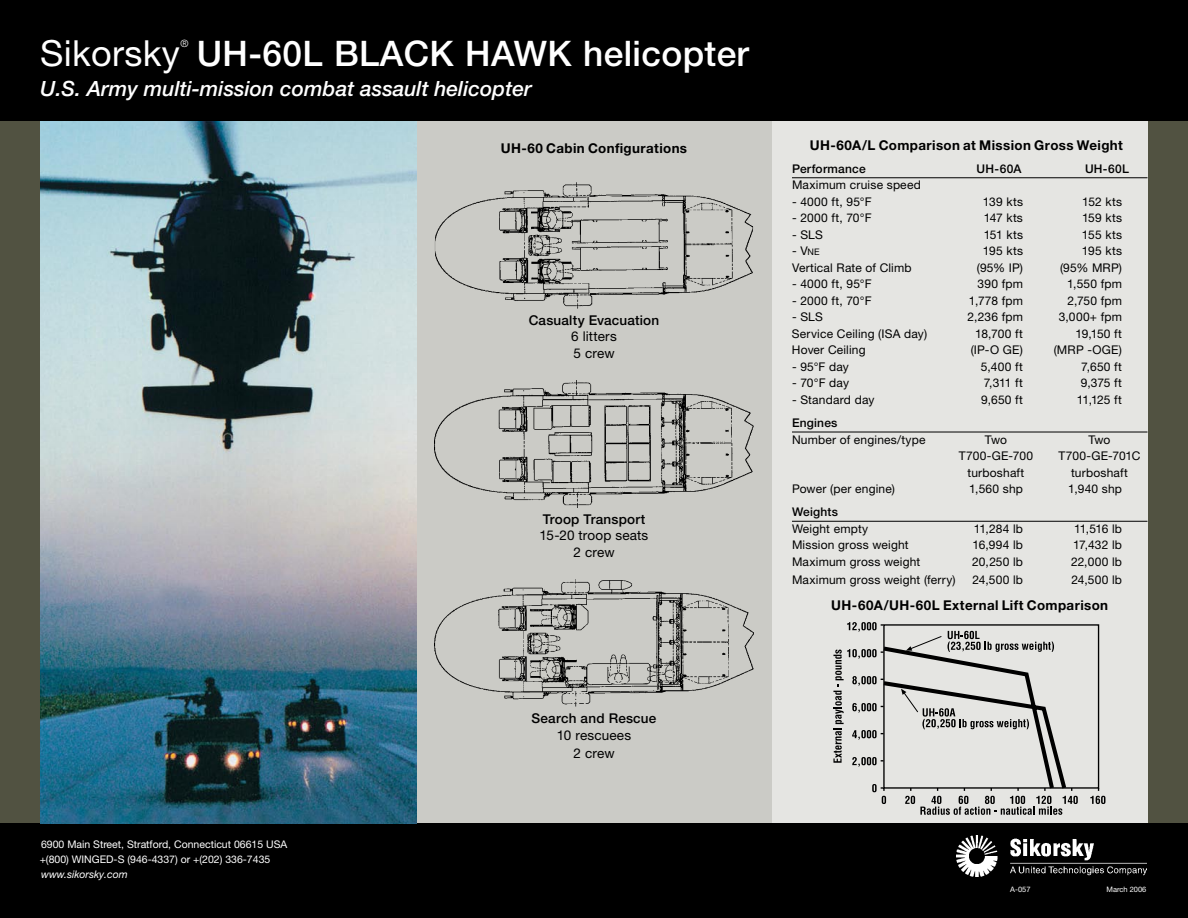
<style>
.page{position:relative;width:1188px;height:918px;background:#000}
.page>*{position:absolute;margin:0;border:0;box-sizing:border-box;transform-origin:0 0}
.t1{font:36px "Helvetica Neue LT Pro";letter-spacing:.01em;color:#fff}
.t2{font:500 35.25px "Helvetica Neue LT Pro";letter-spacing:.01em;color:#fff}
.t3{font:italic 500 21px "Helvetica Neue LT Pro";color:#fff}
.t4{font:700 13.5px "Helvetica Neue LT Pro";letter-spacing:.03em;color:#000}
.t5{font:13.5px/16.2px "Helvetica Neue LT Pro";letter-spacing:.01em;color:#000;text-align:center}
.t6{font:500 13.5px "Helvetica Neue LT Pro";letter-spacing:.015em;color:#000}
.t7{font:12px "Helvetica Neue LT Pro";letter-spacing:.015em;color:#000}
.t8{font:500 12px "Helvetica Neue LT Pro";letter-spacing:.02em;color:#000}
.t9{font:12px "Helvetica Neue LT Pro";letter-spacing:-.01em;color:#000}
.t10{font:10.5px/15px "Helvetica Neue LT Pro";color:#fff}
.t11{font:italic 10.5px "Helvetica Neue LT Pro";color:#fff}
.t12{font:300 10.2px "Helvetica Neue LT Pro";color:#fff}
.t13{font:7.5px "Helvetica Neue LT Pro";color:#fff}
.s1{font-size:9px}
</style>
<div class="page">
<div style="left:0;top:122px;width:1188px;height:702px;background:#515241"></div>
<div style="left:416px;top:122px;width:356px;height:702px;background:#cbcbc6"></div>
<div style="left:772px;top:122px;width:376px;height:702px;background:#e5e5e2"></div>
<img style="left:956px;top:836px;width:191px;height:41px">
<hr style="left:792px;top:177px;width:356px;height:1px;background:#000">
<hr style="left:792px;top:432px;width:356px;height:1px;background:#000">
<hr style="left:792px;top:521px;width:356px;height:1px;background:#000">
<svg style="left:1090px;top:788px;width:15px;height:16px"></svg>
<svg style="left:1073px;top:796px;width:5px;height:8px"></svg>
<svg style="left:833px;top:622px;width:243px;height:193px"></svg>
<img style="left:435px;top:182px;width:318px;height:127px">
<img style="left:435px;top:381px;width:318px;height:127px">
<img style="left:434px;top:580px;width:320px;height:127px">
<img style="left:40px;top:122px;width:376px;height:702px">
<h1 class="t1" style="left:40px;top:32px;width:141px">Sikorsky</h1>
<p class="t12" style="left:180px;top:37px;width:10px">®</p>
<h2 class="t2" style="left:197px;top:33px;width:554px">UH-60L BLACK HAWK helicopter</h2>
<h3 class="t3" style="left:40px;top:76px;width:493px">U.S. Army multi-mission combat assault helicopter</h3>
<p class="t4" style="left:501px;top:139px;width:188px">UH-60 Cabin Configurations</p>
<p class="t6" style="left:529px;top:312px;width:132px">Casualty Evacuation</p>
<p class="t5" style="left:571px;top:328px;width:47px;text-align:left">6 litters<br>5 crew</p>
<p class="t6" style="left:543px;top:511px;width:104px">Troop Transport</p>
<p class="t5" style="left:540px;top:527px;width:110px">15-20 troop seats<br>2 crew</p>
<p class="t10" style="left:40px;top:836px;width:249px">6900 Main Street, Stratford, Connecticut 06615 USA +(800) WINGED-S (946-4337) or +(202) 336-7435</p>
<p class="t11" style="left:41px;top:868px;width:88px">www.sikorsky.com</p>
<p class="t6" style="left:532px;top:711px;width:126px">Search and Rescue</p>
<p class="t5" style="left:557px;top:726px;width:76px;line-height:18px">10 rescuees<br>2 crew</p>
<p class="t4" style="left:810px;top:136px;width:315px">UH-60A/L Comparison at Mission Gross Weight</p>
<p class="t8" style="left:792px;top:161px;width:75px">Performance</p>
<p class="t8" style="left:977px;top:161px;width:46px">UH-60A</p>
<p class="t8" style="left:1085px;top:161px;width:45px">UH-60L</p>
<p class="t7" style="left:792px;top:178px;width:130px">Maximum cruise speed</p>
<p class="t7" style="left:792px;top:194px;width:81px">- 4000 ft, 95°F</p>
<p class="t7" style="left:983px;top:194px;width:42px">139 kts</p>
<p class="t7" style="left:1082px;top:194px;width:41px">152 kts</p>
<p class="t7" style="left:792px;top:211px;width:81px">- 2000 ft, 70°F</p>
<p class="t7" style="left:984px;top:211px;width:41px">147 kts</p>
<p class="t7" style="left:1082px;top:211px;width:41px">159 kts</p>
<p class="t7" style="left:792px;top:227px;width:32px">- SLS</p>
<p class="t7" style="left:984px;top:227px;width:41px">151 kts</p>
<p class="t7" style="left:1082px;top:227px;width:42px">155 kts</p>
<p class="t7" style="left:792px;top:244px;width:29px">- V<span class="s1">ne</span></p>
<p class="t7" style="left:983px;top:244px;width:42px">195 kts</p>
<p class="t7" style="left:1082px;top:244px;width:42px">195 kts</p>
<p class="t7" style="left:792px;top:260px;width:121px">Vertical Rate of Climb</p>
<p class="t7" style="left:977px;top:260px;width:48px">(95% IP)</p>
<p class="t7" style="left:1060px;top:260px;width:63px">(95% MRP)</p>
<p class="t7" style="left:792px;top:277px;width:81px">- 4000 ft, 95°F</p>
<p class="t7" style="left:978px;top:277px;width:47px">390 fpm</p>
<p class="t7" style="left:1067px;top:277px;width:56px">1,550 fpm</p>
<p class="t7" style="left:792px;top:293px;width:81px">- 2000 ft, 70°F</p>
<p class="t7" style="left:969px;top:293px;width:56px">1,778 fpm</p>
<p class="t7" style="left:1068px;top:293px;width:56px">2,750 fpm</p>
<p class="t7" style="left:792px;top:310px;width:32px">- SLS</p>
<p class="t7" style="left:968px;top:310px;width:57px">2,236 fpm</p>
<p class="t7" style="left:1059px;top:310px;width:65px">3,000+ fpm</p>
<p class="t7" style="left:792px;top:326px;width:137px">Service Ceiling (ISA day)</p>
<p class="t7" style="left:975px;top:326px;width:49px">18,700 ft</p>
<p class="t7" style="left:1076px;top:326px;width:48px">19,150 ft</p>
<p class="t7" style="left:792px;top:343px;width:75px">Hover Ceiling</p>
<p class="t7" style="left:971px;top:343px;width:54px">(IP-O GE)</p>
<p class="t7" style="left:1054px;top:343px;width:70px">(MRP -OGE)</p>
<p class="t7" style="left:792px;top:359px;width:58px">- 95°F day</p>
<p class="t7" style="left:981px;top:359px;width:44px">5,400 ft</p>
<p class="t7" style="left:1081px;top:359px;width:42px">7,650 ft</p>
<p class="t7" style="left:792px;top:376px;width:59px">- 70°F day</p>
<p class="t7" style="left:984px;top:376px;width:41px">7,311 ft</p>
<p class="t7" style="left:1081px;top:376px;width:43px">9,375 ft</p>
<p class="t7" style="left:792px;top:392px;width:84px">- Standard day</p>
<p class="t7" style="left:981px;top:392px;width:43px">9,650 ft</p>
<p class="t7" style="left:1077px;top:392px;width:47px">11,125 ft</p>
<p class="t8" style="left:792px;top:416px;width:47px">Engines</p>
<p class="t7" style="left:792px;top:432px;width:135px">Number of engines/type</p>
<p class="t7" style="left:985px;top:432px;width:24px">Two</p>
<p class="t7" style="left:1088px;top:432px;width:24px">Two</p>
<p class="t7" style="left:959px;top:449px;width:76px">T700-GE-700</p>
<p class="t9" style="left:1059px;top:449px;width:83px">T700-GE-701C</p>
<p class="t7" style="left:968px;top:465px;width:58px">turboshaft</p>
<p class="t7" style="left:1071px;top:465px;width:58px">turboshaft</p>
<p class="t7" style="left:792px;top:482px;width:104px">Power (per engine)</p>
<p class="t7" style="left:969px;top:482px;width:55px">1,560 shp</p>
<p class="t7" style="left:1068px;top:482px;width:55px">1,940 shp</p>
<p class="t8" style="left:792px;top:505px;width:48px">Weights</p>
<p class="t7" style="left:792px;top:521px;width:78px">Weight empty</p>
<p class="t7" style="left:974px;top:521px;width:51px">11,284 lb</p>
<p class="t7" style="left:1074px;top:521px;width:49px">11,516 lb</p>
<p class="t7" style="left:792px;top:538px;width:118px">Mission gross weight</p>
<p class="t7" style="left:972px;top:538px;width:52px">16,994 lb</p>
<p class="t7" style="left:1073px;top:538px;width:50px">17,432 lb</p>
<p class="t7" style="left:792px;top:554px;width:130px">Maximum gross weight</p>
<p class="t7" style="left:972px;top:554px;width:52px">20,250 lb</p>
<p class="t7" style="left:1071px;top:554px;width:52px">22,000 lb</p>
<p class="t7" style="left:792px;top:572px;width:165px">Maximum gross weight (ferry)</p>
<p class="t7" style="left:972px;top:572px;width:52px">24,500 lb</p>
<p class="t7" style="left:1071px;top:572px;width:52px">24,500 lb</p>
<p class="t4" style="left:831px;top:597px;width:278px">UH-60A/UH-60L External Lift Comparison</p>
<p class="t13" style="left:1010px;top:885px;width:22px">A-057</p>
<p class="t13" style="left:1106px;top:885px;width:41px">March 2006</p>
</div>
